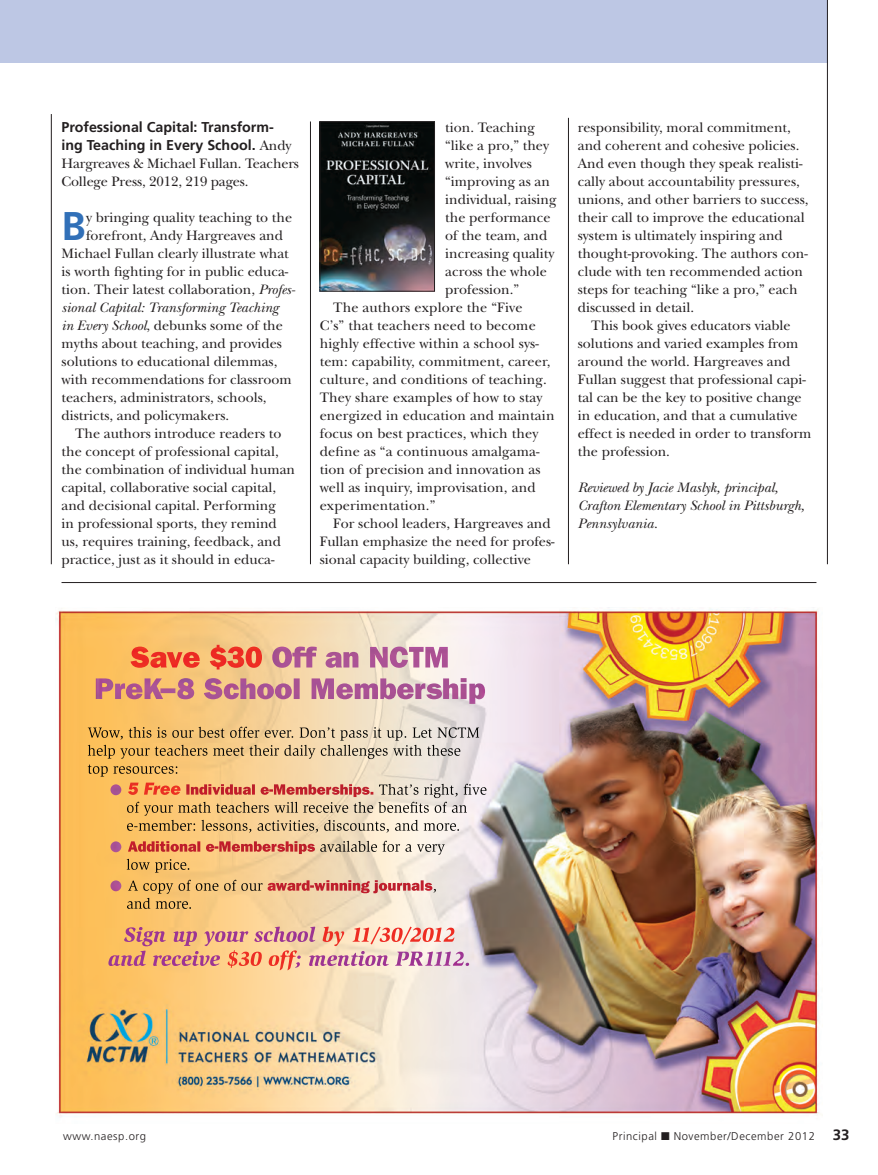
<style>
.page{position:relative;width:878px;height:1175px;background:#fff}
.page>*{position:absolute;margin:0;border:0;box-sizing:border-box;transform-origin:0 0}
.ALL_body-2_line_DC_g{font:700 40.05px "Frutiger";color:#3170b8}
.t1{font:700 15px "Frutiger";color:#231f20}
.ALL_body{font:14.25px/18px "New Baskerville";color:#231f20}
.ALL_body-2_line_DC_g-2{font:14.25px "New Baskerville";color:#231f20}
.ALL_body_no_indent{font:14.25px/18px "New Baskerville";letter-spacing:-.01em;color:#231f20}
.ALL_body-2{font:italic 14.25px/18px "New Baskerville";color:#231f20}
.ALL_body-2_line_DC_g-3{font:italic 14.25px "New Baskerville";color:#231f20}
.t2{font:300 11.25px "Frutiger";letter-spacing:.05em;color:#231f20}
.s1{font-family:"Frutiger";font-weight:700}
.s2{font-style:italic}
</style>
<div class="page">
<div style="left:0;top:0;width:827px;height:63px;background:#bdc7e4"></div>
<hr style="left:51px;top:114px;width:1px;height:450px;background:#231f20">
<hr style="left:827px;top:0;width:1px;height:564px;background:#231f20">
<hr style="left:310px;top:121px;width:1px;height:443px;background:#231f20">
<hr style="left:568px;top:118px;width:1px;height:446px;background:#231f20">
<img style="left:321px;top:123px;width:112px;height:166px">
<div style="left:319px;top:121px;width:116px;height:170px;border:1px solid #231f20"></div>
<hr style="left:62px;top:582px;width:754px;height:1px;background:#231f20">
<img style="left:56px;top:608px;width:764px;height:508px">
<p class="ALL_body_no_indent" style="left:62px;top:118px;width:239px"><span class="s1">Professional Capital: Transform-<br>ing Teaching in Every School.</span> Andy Hargreaves &amp; Michael Fullan. Teachers College Press, 2012, 219 pages.</p>
<p class="ALL_body-2_line_DC_g" style="left:62px;top:203px;width:26px">B</p>
<p class="ALL_body-2_line_DC_g-2" style="left:86px;top:209px;width:208px">y bringing quality teaching to the</p>
<p class="ALL_body-2_line_DC_g-2" style="left:86px;top:227px;width:198px">forefront, Andy Hargreaves and</p>
<p class="ALL_body-2_line_DC_g-2" style="left:62px;top:245px;width:229px">Michael Fullan clearly illustrate what</p>
<p class="ALL_body-2_line_DC_g-2" style="left:62px;top:263px;width:228px">is worth fighting for in public educa-</p>
<p class="ALL_body-2_line_DC_g-2" style="left:62px;top:281px;width:235px">tion. Their latest collaboration, <span class="s2">Profes-</span></p>
<p class="ALL_body-2_line_DC_g-3" style="left:62px;top:299px;width:218px">sional Capital: Transforming Teaching</p>
<p class="ALL_body-2_line_DC_g-2" style="left:62px;top:317px;width:223px"><span class="s2">in Every School</span>, debunks some of the</p>
<p class="ALL_body-2_line_DC_g-2" style="left:62px;top:335px;width:222px">myths about teaching, and provides</p>
<p class="ALL_body-2_line_DC_g-2" style="left:62px;top:353px;width:217px">solutions to educational dilemmas,</p>
<p class="ALL_body-2_line_DC_g-2" style="left:62px;top:371px;width:231px">with recommendations for classroom</p>
<p class="ALL_body-2_line_DC_g-2" style="left:62px;top:389px;width:206px">teachers, administrators, schools,</p>
<p class="ALL_body-2_line_DC_g-2" style="left:62px;top:407px;width:169px">districts, and policymakers.</p>
<p class="ALL_body" style="left:62px;top:424px;width:235px;text-indent:13px">The authors introduce readers to the concept of professional capital, the combination of individual human capital, collaborative social capital, and decisional capital. Performing<br>in professional sports, they remind us, requires training, feedback, and practice, just as it should in educa-</p>
<p class="ALL_body" style="left:445px;top:118px;width:113px">tion. Teaching “like a pro,” they write, involves “improving as an individual, raising the performance of the team, and increasing quality across the whole profession.”</p>
<p class="ALL_body" style="left:319px;top:298px;width:236px;text-indent:13px">The authors explore the “Five<br>C’s” that teachers need to become highly effective within a school sys&shy;tem: capability, commitment, career, culture, and conditions of teaching.<br>They share examples of how to stay energized in education and maintain focus on best practices, which they define as “a continuous amalgama&shy;tion of precision and innovation as well as inquiry, improvisation, and experimentation.”</p>
<p class="ALL_body" style="left:319px;top:514px;width:236px;text-indent:13px">For school leaders, Hargreaves and<br>Fullan emphasize the need for profes&shy;sional capacity building, collective</p>
<p class="ALL_body" style="left:577px;top:118px;width:232px">responsibility, moral commitment, and coherent and cohesive policies.<br>And even though they speak realisti&shy;cally about accountability pressures, unions, and other barriers to success, their call to improve the educational system is ultimately inspiring and thought-provoking. The authors con&shy;clude with ten recommended action steps for teaching “like a pro,” each discussed in detail.</p>
<p class="ALL_body" style="left:577px;top:316px;width:235px;text-indent:13px">This book gives educators viable solutions and varied examples from around the world. Hargreaves and Fullan suggest that professional capi&shy;tal can be the key to positive change in education, and that a cumulative effect is needed in order to transform the profession.</p>
<p class="ALL_body-2" style="left:577px;top:478px;width:229px">Reviewed by Jacie Maslyk, principal,<br>Crafton Elementary School in Pittsburgh,<br>Pennsylvania.</p>
<p class="t2" style="left:63px;top:1130px;width:85px">www.naesp.org</p>
<p class="t2" style="left:612px;top:1130px;width:204px">Principal ■ November/December 2012</p>
<p class="t1" style="left:832px;top:1126px;width:18px">33</p>
</div>
